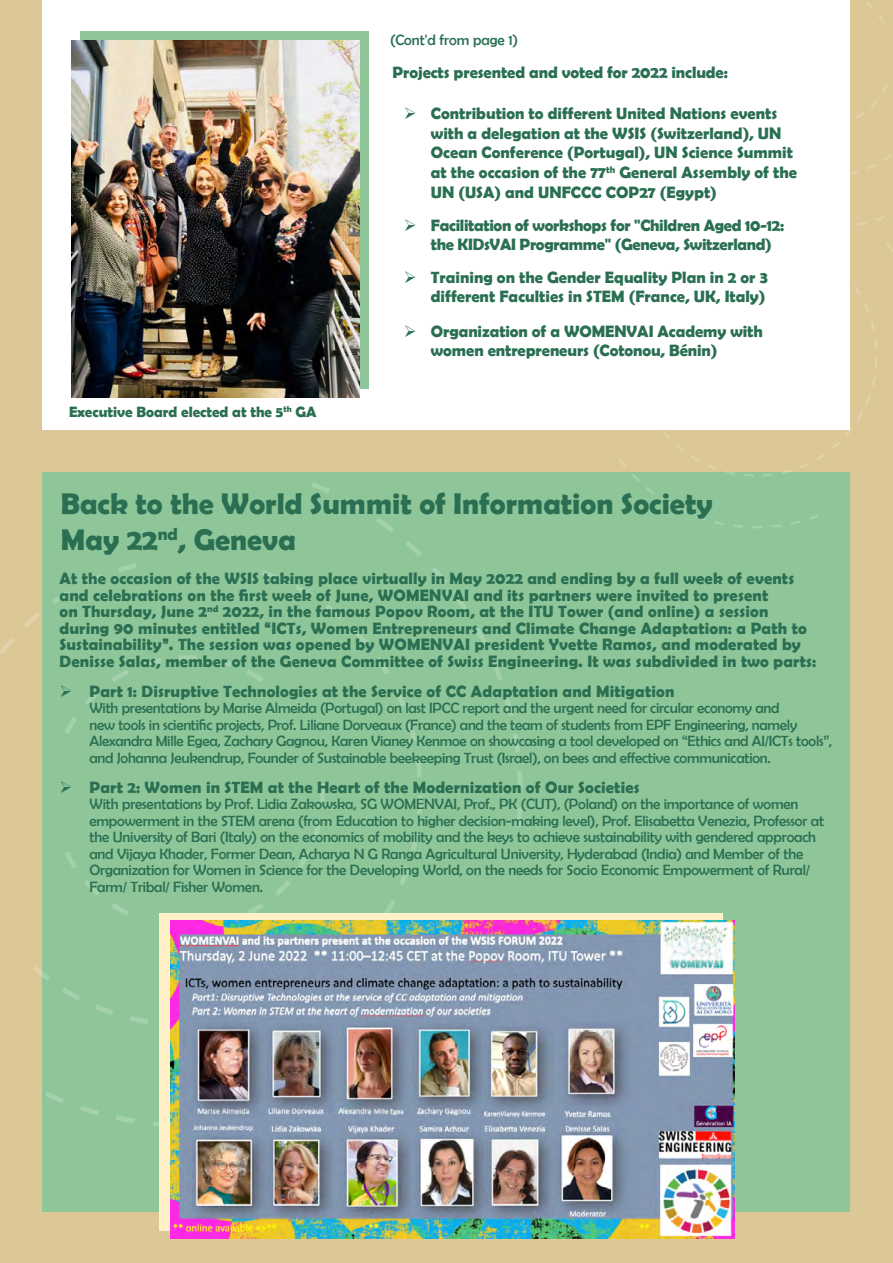
<style>
.page{position:relative;width:893px;height:1263px;background:#dcc896}
.page>*{position:absolute;margin:0;border:0;box-sizing:border-box;transform-origin:0 0}
.t1{font:700 30px/36px "Berlin Sans FB Demi";color:#2a6f52}
.t2{font:700 16.5px/19.5px "Berlin Sans FB Demi";letter-spacing:.01em;color:#2a6f52}
.t3{font:700 16.5px/19.5px "Berlin Sans FB Demi";letter-spacing:-.02em;color:#2a6f52}
.t4{font:15px/16.5px "Berlin Sans FB";letter-spacing:-.01em;color:#2a6f52}
.t5{font:700 15px "Berlin Sans FB Demi";color:#2a6f52}
</style>
<div class="page">
<div style="left:43px;top:472px;width:807px;height:740px;background:#8fc699"></div>
<div style="left:43px;top:0;width:807px;height:429px;background:#fff"></div>
<svg style="left:400px;top:867px;width:10px;height:18px"></svg>
<svg style="left:411px;top:832px;width:8px;height:18px"></svg>
<svg style="left:416px;top:759px;width:6px;height:18px"></svg>
<svg style="left:384px;top:900px;width:11px;height:13px"></svg>
<svg style="left:417px;top:796px;width:6px;height:18px"></svg>
<svg style="left:326px;top:605px;width:16px;height:14px"></svg>
<svg style="left:353px;top:629px;width:15px;height:16px"></svg>
<svg style="left:295px;top:585px;width:18px;height:12px"></svg>
<svg style="left:395px;top:689px;width:11px;height:18px"></svg>
<svg style="left:376px;top:657px;width:13px;height:17px"></svg>
<svg style="left:262px;top:570px;width:18px;height:11px"></svg>
<svg style="left:84px;top:575px;width:18px;height:10px"></svg>
<svg style="left:52px;top:591px;width:17px;height:13px"></svg>
<svg style="left:0;top:638px;width:14px;height:16px"></svg>
<svg style="left:24px;top:612px;width:16px;height:15px"></svg>
<svg style="left:33px;top:966px;width:16px;height:15px"></svg>
<svg style="left:130px;top:1016px;width:18px;height:8px"></svg>
<svg style="left:95px;top:1005px;width:18px;height:10px"></svg>
<svg style="left:62px;top:988px;width:18px;height:12px"></svg>
<svg style="left:118px;top:564px;width:19px;height:8px"></svg>
<svg style="left:408px;top:723px;width:9px;height:19px"></svg>
<svg style="left:275px;top:880px;width:15px;height:15px"></svg>
<svg style="left:298px;top:851px;width:12px;height:18px"></svg>
<svg style="left:320px;top:784px;width:5px;height:17px"></svg>
<svg style="left:313px;top:819px;width:9px;height:17px"></svg>
<svg style="left:247px;top:903px;width:17px;height:10px"></svg>
<svg style="left:179px;top:655px;width:17px;height:5px"></svg>
<svg style="left:214px;top:658px;width:17px;height:9px"></svg>
<svg style="left:246px;top:670px;width:18px;height:12px"></svg>
<svg style="left:65px;top:717px;width:12px;height:17px"></svg>
<svg style="left:85px;top:690px;width:15px;height:15px"></svg>
<svg style="left:112px;top:670px;width:17px;height:12px"></svg>
<svg style="left:65px;top:851px;width:12px;height:18px"></svg>
<svg style="left:112px;top:903px;width:17px;height:12px"></svg>
<svg style="left:85px;top:880px;width:15px;height:15px"></svg>
<svg style="left:144px;top:658px;width:17px;height:9px"></svg>
<svg style="left:516px;top:808px;width:6px;height:19px"></svg>
<svg style="left:513px;top:734px;width:7px;height:19px"></svg>
<svg style="left:517px;top:771px;width:6px;height:19px"></svg>
<svg style="left:311px;top:482px;width:19px;height:11px"></svg>
<svg style="left:345px;top:498px;width:18px;height:13px"></svg>
<svg style="left:456px;top:597px;width:13px;height:17px"></svg>
<svg style="left:432px;top:567px;width:15px;height:17px"></svg>
<svg style="left:475px;top:628px;width:13px;height:18px"></svg>
<svg style="left:492px;top:662px;width:11px;height:18px"></svg>
<svg style="left:406px;top:541px;width:16px;height:15px"></svg>
<svg style="left:376px;top:518px;width:18px;height:14px"></svg>
<svg style="left:80px;top:1106px;width:19px;height:9px"></svg>
<svg style="left:116px;top:1115px;width:19px;height:8px"></svg>
<svg style="left:45px;top:1092px;width:19px;height:11px"></svg>
<svg style="left:153px;top:1121px;width:6px;height:5px"></svg>
<svg style="left:504px;top:697px;width:9px;height:19px"></svg>
<svg style="left:831px;top:428px;width:21px;height:21px"></svg>
<svg style="left:866px;top:395px;width:5px;height:9px"></svg>
<svg style="left:816px;top:454px;width:9px;height:6px"></svg>
<svg style="left:763px;top:473px;width:9px;height:3px"></svg>
<svg style="left:744px;top:474px;width:10px;height:3px"></svg>
<svg style="left:800px;top:463px;width:9px;height:5px"></svg>
<svg style="left:857px;top:412px;width:6px;height:9px"></svg>
<svg style="left:782px;top:470px;width:9px;height:4px"></svg>
<svg style="left:864px;top:303px;width:5px;height:9px"></svg>
<svg style="left:870px;top:321px;width:5px;height:9px"></svg>
<svg style="left:854px;top:287px;width:7px;height:8px"></svg>
<svg style="left:875px;top:358px;width:3px;height:9px"></svg>
<svg style="left:874px;top:339px;width:3px;height:10px"></svg>
<svg style="left:691px;top:456px;width:9px;height:6px"></svg>
<svg style="left:708px;top:465px;width:9px;height:5px"></svg>
<svg style="left:663px;top:431px;width:21px;height:21px"></svg>
<svg style="left:726px;top:471px;width:9px;height:4px"></svg>
<svg style="left:872px;top:377px;width:4px;height:9px"></svg>
<svg style="left:791px;top:520px;width:9px;height:5px"></svg>
<svg style="left:733px;top:525px;width:10px;height:3px"></svg>
<svg style="left:753px;top:526px;width:9px;height:2px"></svg>
<svg style="left:809px;top:515px;width:10px;height:5px"></svg>
<svg style="left:772px;top:524px;width:9px;height:4px"></svg>
<svg style="left:886px;top:243px;width:7px;height:8px"></svg>
<svg style="left:678px;top:508px;width:9px;height:5px"></svg>
<svg style="left:696px;top:515px;width:9px;height:5px"></svg>
<svg style="left:619px;top:459px;width:35px;height:35px"></svg>
<svg style="left:661px;top:498px;width:9px;height:6px"></svg>
<svg style="left:714px;top:521px;width:10px;height:4px"></svg>
<svg style="left:883px;top:155px;width:9px;height:6px"></svg>
<svg style="left:866px;top:164px;width:9px;height:5px"></svg>
<svg style="left:850px;top:171px;width:8px;height:4px"></svg>
<svg style="left:882px;top:85px;width:5px;height:8px"></svg>
<svg style="left:856px;top:100px;width:22px;height:18px"></svg>
<svg style="left:866px;top:2px;width:8px;height:7px"></svg>
<svg style="left:878px;top:15px;width:7px;height:8px"></svg>
<svg style="left:857px;top:222px;width:10px;height:4px"></svg>
<svg style="left:876px;top:216px;width:9px;height:5px"></svg>
<div style="left:81px;top:31px;width:288px;height:357px;background:#8fc699"></div>
<img style="left:71px;top:40px;width:288px;height:358px">
<div style="left:159px;top:913px;width:564px;height:318px;background:#fff0c8"></div>
<img style="left:170px;top:921px;width:564px;height:318px">
<p class="t4" style="left:390px;top:31px;width:129px">(Cont'd from page 1)</p>
<p class="t5" style="left:69px;top:403px;width:249px">Executive Board elected at the 5<sup>th</sup> GA</p>
<p class="t2" style="left:393px;top:62px;width:337px">Projects presented and voted for 2022 include:</p>
<p class="t2" style="left:431px;top:104px;width:368px">Contribution to different United Nations events with a delegation at the WSIS (Switzerland), UN Ocean Conference (Portugal), UN Science Summit at the occasion of the 77<sup>th</sup> General Assembly of the UN (USA) and UNFCCC COP27 (Egypt)</p>
<p class="t3" style="left:431px;top:215px;width:355px">Facilitation of workshops for "Children Aged 10-12: the KIDsVAI Programme" (Geneva, Switzerland)</p>
<p class="t2" style="left:431px;top:267px;width:338px">Training on the Gender Equality Plan in 2 or 3 different Faculties in STEM (France, UK, Italy)</p>
<p class="t2" style="left:431px;top:321px;width:333px">Organization of a WOMENVAI Academy with women entrepreneurs (Cotonou, Bénin)</p>
<h1 class="t1" style="left:61px;top:485px;width:653px">Back to the World Summit of Information Society<br>May 22<sup>nd</sup>, Geneva</h1>
<p class="t2" style="left:60px;top:570px;width:758px;line-height:16.5px">At the occasion of the WSIS taking place virtually in May 2022 and ending by a full week of events and celebrations on the first week of June, WOMENVAI and its partners were invited to present<br>on Thursday, June 2<sup>nd</sup> 2022, in the famous Popov Room, at the ITU Tower (and online) a session during 90 minutes entitled “ICTs, Women Entrepreneurs and Climate Change Adaptation: a Path to Sustainability”. The session was opened by WOMENVAI president Yvette Ramos, and moderated by Denisse Salas, member of the Geneva Committee of Swiss Engineering. It was subdivided in two parts:</p>
<p class="t2" style="left:60px;top:681px;width:616px">➢ Part 1: Disruptive Technologies at the Service of CC Adaptation and Mitigation</p>
<p class="t4" style="left:89px;top:700px;width:744px">With presentations by Marise Almeida (Portugal) on last IPCC report and the urgent need for circular economy and<br>new tools in scientific projects, Prof. Liliane Dorveaux (France) and the team of students from EPF Engineering, namely Alexandra Mille Egea, Zachary Gagnou, Karen Vianey Kenmoe on showcasing a tool developed on “Ethics and AI/ICTs tools”, and Johanna Jeukendrup, Founder of Sustainable beekeeping Trust (Israel), on bees and effective communication.</p>
<p class="t2" style="left:60px;top:777px;width:582px">➢ Part 2: Women in STEM at the Heart of the Modernization of Our Societies</p>
<p class="t4" style="left:89px;top:796px;width:736px">With presentations by Prof. Lidia Zakowska, SG WOMENVAI, Prof., PK (CUT), (Poland) on the importance of women empowerment in the STEM arena (from Education to higher decision-making level), Prof. Elisabetta Venezia, Professor at the University of Bari (Italy) on the economics of mobility and the keys to achieve sustainability with gendered approach and Vijaya Khader, Former Dean, Acharya N G Ranga Agricultural University, Hyderabad (India) and Member of the Organization for Women in Science for the Developing World, on the needs for Socio Economic Empowerment of Rural/ Farm/ Tribal/ Fisher Women.</p>
</div>
